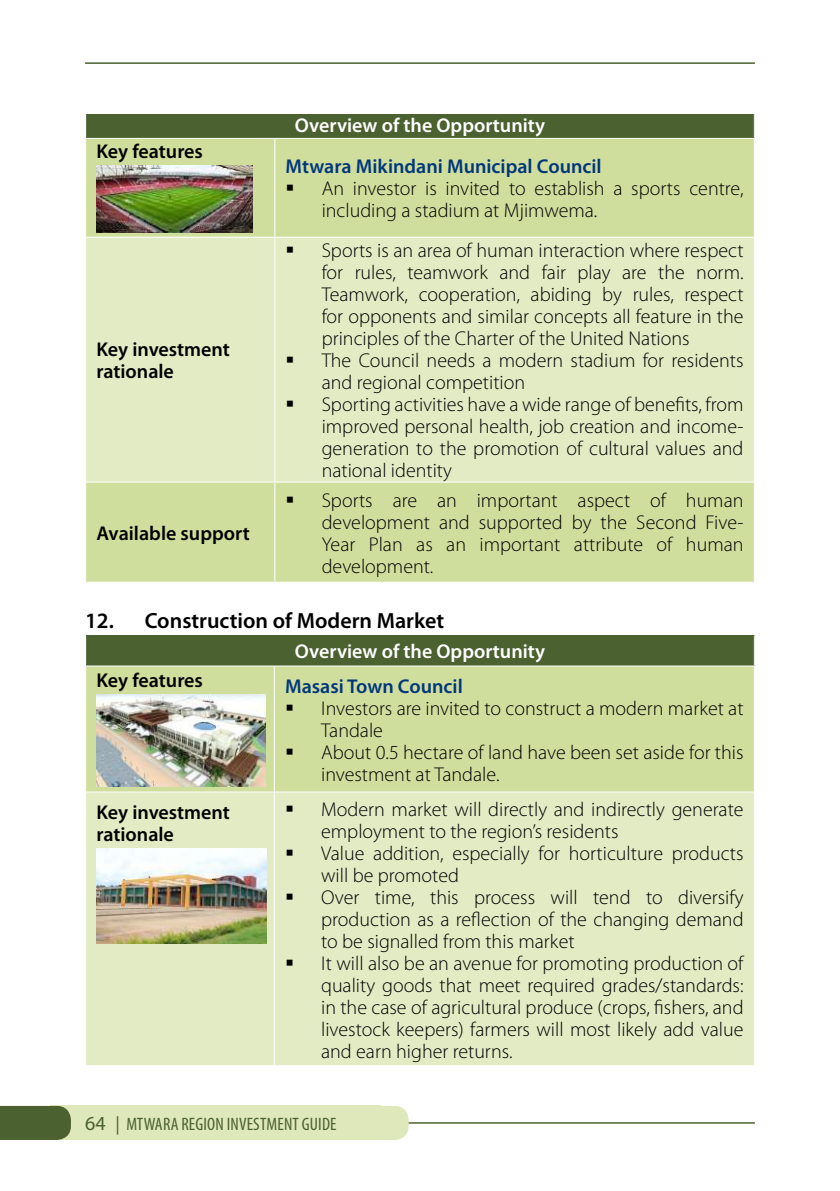
<style>
.page{position:relative;width:840px;height:1191px;background:#fff}
.page>*{position:absolute;margin:0;border:0;box-sizing:border-box;transform-origin:0 0}
.t1{font:600 22px "Myriad Pro";color:#000}
.t2{font:300 20px/22px "Myriad Pro";color:#000}
.t3{font:600 20px/22px "Myriad Pro";color:#000}
.t4{font:600 20px "Myriad Pro";color:#fff}
.t5{font:600 20px "Myriad Pro";color:#00377b}
.t6{font:condensed 18px "Myriad Pro";letter-spacing:.01em;color:#4b6130}
.s1{font-stretch:normal;font-size:20px}
.s2{font-stretch:normal;font-size:18.4px}
</style>
<div class="page">
<hr style="left:85px;top:1122px;width:669px;height:1px;background:#4b6130">
<div style="left:50px;top:1106px;width:330px;height:34px;background:#dee8ba"></div>
<div style="left:342px;top:1106px;width:66px;height:34px;background:#dee8ba;border-radius:14px"></div>
<hr style="left:85px;top:62px;width:669px;height:2px;background:#4b6130">
<div style="left:0;top:1106px;width:71px;height:34px;background:#4b6130"></div>
<div style="left:86px;top:112px;width:668px;height:26px;background:#4b6130"></div>
<div style="left:86px;top:139px;width:667px;height:442px;background:#d0de9d"></div>
<div style="left:86px;top:238px;width:667px;height:243px;background:#e3ebc4"></div>
<hr style="left:274px;top:139px;width:1px;height:98px;background:#fff">
<hr style="left:274px;top:482px;width:1px;height:99px;background:#fff">
<svg style="left:753px;top:113px;width:1px;height:25px"></svg>
<hr style="left:85px;top:237px;width:190px;height:1px;background:#fff">
<hr style="left:85px;top:481px;width:190px;height:1px;background:#fff">
<hr style="left:275px;top:237px;width:479px;height:1px;background:#fff">
<hr style="left:274px;top:238px;width:1px;height:243px;background:#fff">
<hr style="left:275px;top:481px;width:479px;height:1px;background:#fff">
<img style="left:96px;top:166px;width:157px;height:67px">
<div style="left:86px;top:635px;width:668px;height:31px;background:#4b6130"></div>
<div style="left:86px;top:666px;width:667px;height:125px;background:#d0de9d"></div>
<div style="left:86px;top:792px;width:667px;height:273px;background:#e3ebc4"></div>
<hr style="left:274px;top:666px;width:1px;height:125px;background:#fff">
<hr style="left:753px;top:635px;width:1px;height:30px;background:#fff">
<hr style="left:85px;top:665px;width:189px;height:1px;background:#fff">
<hr style="left:274px;top:665px;width:480px;height:1px;background:#fff">
<hr style="left:274px;top:792px;width:1px;height:273px;background:#fff">
<img style="left:96px;top:694px;width:170px;height:92px">
<img style="left:97px;top:849px;width:169px;height:94px">
<div style="left:71px;top:79px;width:692px;height:34px;background:#fff"></div>
<p class="t3" style="left:96px;top:141px;width:108px">Key features</p>
<p class="t3" style="left:96px;top:339px;width:135px">Key investment rationale</p>
<p class="t4" style="left:295px;top:115px;width:251px">Overview of the Opportunity</p>
<p class="t5" style="left:285px;top:155px;width:317px">Mtwara Mikindani Municipal Council</p>
<p class="t2" style="left:321px;top:178px;width:423px;text-indent:-36px">▪ An investor is invited to establish a sports centre, including a stadium at Mjimwema.</p>
<p class="t2" style="left:321px;top:240px;width:423px;text-align:justify;text-indent:-36px">▪ Sports is an area of human interaction where respect for rules, teamwork and fair play are the norm.<br>Teamwork, cooperation, abiding by rules, respect for opponents and similar concepts all feature in the principles of the Charter of the United Nations</p>
<p class="t2" style="left:321px;top:350px;width:423px;text-indent:-36px">▪ The Council needs a modern stadium for residents and regional competition</p>
<p class="t2" style="left:321px;top:394px;width:423px;text-align:justify;text-indent:-36px">▪ Sporting activities have a wide range of benefits, from improved personal health, job creation and income&shy;generation to the promotion of cultural values and national identity</p>
<p class="t2" style="left:321px;top:489px;width:423px;text-align:justify;text-indent:-36px">▪ Sports are an important aspect of human development and supported by the Second Five-Year Plan as an important attribute of human development.</p>
<p class="t1" style="left:85px;top:608px;width:360px">12. Construction of Modern Market</p>
<p class="t4" style="left:295px;top:640px;width:251px">Overview of the Opportunity</p>
<p class="t3" style="left:96px;top:669px;width:108px">Key features</p>
<p class="t5" style="left:285px;top:674px;width:179px">Masasi Town Council</p>
<p class="t2" style="left:321px;top:697px;width:423px;text-indent:-36px">▪ Investors are invited to construct a modern market at<br>Tandale</p>
<p class="t2" style="left:321px;top:741px;width:423px;text-indent:-36px">▪ About 0.5 hectare of land have been set aside for this investment at Tandale.</p>
<p class="t3" style="left:96px;top:801px;width:135px">Key investment rationale</p>
<p class="t2" style="left:321px;top:798px;width:423px;text-indent:-36px">▪ Modern market will directly and indirectly generate employment to the region’s residents</p>
<p class="t2" style="left:321px;top:842px;width:423px;text-indent:-36px">▪ Value addition, especially for horticulture products will be promoted</p>
<p class="t2" style="left:321px;top:886px;width:423px;text-align:justify;text-indent:-36px">▪ Over time, this process will tend to diversify production as a reflection of the changing demand to be signalled from this market</p>
<p class="t2" style="left:321px;top:952px;width:423px;text-align:justify;text-indent:-36px">▪ It will also be an avenue for promoting production of quality goods that meet required grades/standards: in the case of agricultural produce (crops, fishers, and livestock keepers) farmers will most likely add value and earn higher returns.</p>
<p class="t3" style="left:96px;top:522px;width:155px">Available support</p>
<p class="t6" style="left:85px;top:1114px;width:253px"><span class="s1">64</span> <span class="s2">|</span> MTWARA REGION INVESTMENT GUIDE</p>
</div>
